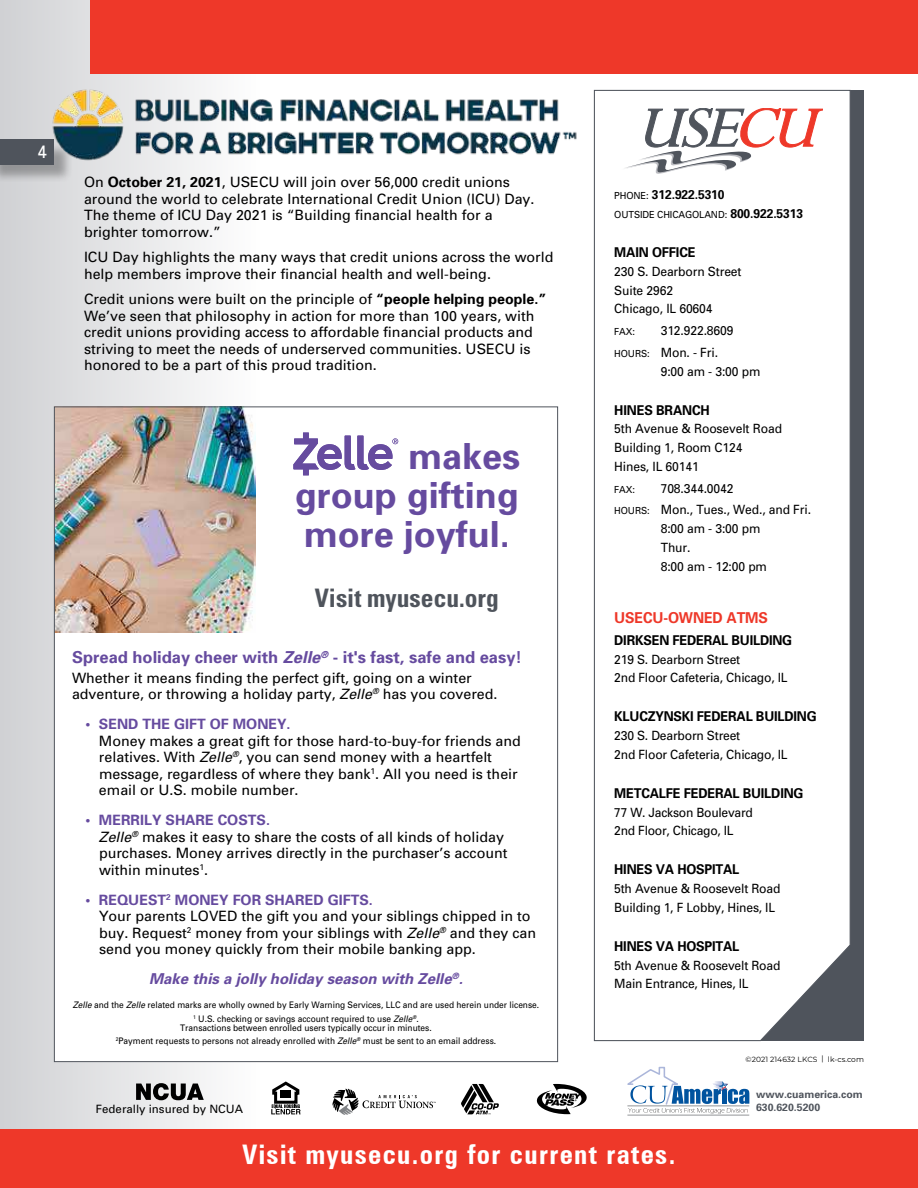
<style>
.page{position:relative;width:918px;height:1188px;background:#fff}
.page>*{position:absolute;margin:0;border:0;box-sizing:border-box;transform-origin:0 0}
.t1{font:700 36px/39px "Univers";color:#664b9f;text-align:justify}
.t2{font:700 condensed 27px "Zurich BT";letter-spacing:.05em;color:#fff}
.t3{font:700 condensed 25.5px "Univers";color:#4f545c}
.t4{font:18px "Univers";color:#fff}
.t5{font:700 16.5px "Univers";color:#664b9f}
.t6{font:italic 700 15px "Univers";color:#664b9f}
.t7{font:700 15px "Univers";letter-spacing:-.01em;color:#ee3829;scale:.95 1}
.t8{font:14.25px/16.5px "Univers";color:#000}
.t9{font:700 14.25px "Univers";color:#664b9f}
.t10{font:700 13.5px "Univers";letter-spacing:-.015em;color:#000;scale:.95 1}
.t11{font:12.75px/18.8px "Univers";letter-spacing:-.015em;color:#000;scale:.95 1}
.t12{font:700 12.75px "Univers";letter-spacing:-.01em;color:#000;scale:.95 1}
.t13{font:11.4px "Univers";color:#000}
.t14{font:700 10.5px/13.5px "Univers";color:#4f545c}
.t15{font:9.75px "Univers";letter-spacing:-.01em;color:#000;scale:.95 1}
.t16{font:9px/13.5px "Univers";color:#000;text-align:center;scale:.93 1}
.t17{font:7.5px "Montserrat";letter-spacing:.01em;color:#000}
.s1{font-weight:700}
.s2{font-style:italic}
.s3{font-weight:700;color:#664b9f}
.s4{font-weight:400;font-size:9.75px}
.s5{font-weight:700;font-size:12.75px}
.s6{font-size:9.75px}
</style>
<div class="page">
<div style="left:0;top:0;width:260px;height:1188px;background:linear-gradient(to right,#d0d1d4,#fefefe)"></div>
<div style="left:0;top:142px;width:73px;height:41px;background:#000;opacity:.3"></div>
<div style="left:0;top:139px;width:54px;height:26px;background:#4f545c"></div>
<div style="left:54px;top:406px;width:504px;height:656px;background:#fff"></div>
<div style="left:90px;top:0;width:828px;height:74px;background:#ee3829"></div>
<div style="left:0;top:1130px;width:918px;height:58px;background:#ee3829"></div>
<div style="left:594px;top:90px;width:270px;height:951px;background:#4f545c"></div>
<div style="left:594px;top:90px;width:256px;height:951px;background:#fff"></div>
<svg style="left:622px;top:108px;width:201px;height:66px;background:#e2d5d5"></svg>
<svg style="left:136px;top:1083px;width:68px;height:17px"></svg>
<hr style="left:627px;top:1115px;width:122px;height:1px;background:#939598">
<svg style="left:627px;top:1067px;width:122px;height:47px"></svg>
<svg style="left:271px;top:1081px;width:30px;height:33px"></svg>
<svg style="left:461px;top:1084px;width:38px;height:30px"></svg>
<svg style="left:536px;top:1084px;width:51px;height:30px"></svg>
<svg style="left:332px;top:1088px;width:104px;height:27px"></svg>
<img style="left:46px;top:84px;width:531px;height:81px">
<svg style="left:293px;top:433px;width:105px;height:42px"></svg>
<img style="left:56px;top:408px;width:200px;height:225px">
<p class="t4" style="left:37px;top:140px;width:12px">4</p>
<p class="t8" style="left:84px;top:174px;width:452px">On <span class="s1">October 21, 2021</span>, USECU will join over 56,000 credit unions around the world to celebrate International Credit Union (ICU) Day.<br>The theme of ICU Day 2021 is “Building financial health for a brighter tomorrow.”</p>
<p class="t8" style="left:84px;top:249px;width:471px">ICU Day highlights the many ways that credit unions across the world help members improve their financial health and well-being.</p>
<p class="t8" style="left:84px;top:291px;width:464px">Credit unions were built on the principle of <span class="s1">“people helping people.” </span>We’ve seen that philosophy in action for more than 100 years, with credit unions providing access to affordable financial products and striving to meet the needs of underserved communities. USECU is honored to be a part of this proud tradition.</p>
<h1 class="t1" style="left:295px;top:436px;width:227px;text-indent:113px">makes group gifting more joyful.</h1>
<h3 class="t3" style="left:315px;top:582px;width:186px">Visit myusecu.org</h3>
<p class="t5" style="left:72px;top:647px;width:451px">Spread holiday cheer with <span class="s2">Zelle</span><sup>®</sup> - it's fast, safe and easy!</p>
<p class="t8" style="left:72px;top:669px;width:427px">Whether it means finding the perfect gift, going on a winter adventure, or throwing a holiday party, <span class="s2">Zelle</span><sup>®</sup> has you covered.</p>
<p class="t9" style="left:85px;top:715px;width:207px">• SEND THE GIFT OF MONEY.</p>
<p class="t8" style="left:99px;top:732px;width:423px">Money makes a great gift for those hard-to-buy-for friends and relatives. With <span class="s2">Zelle</span><sup>®</sup>, you can send money with a heartfelt message, regardless of where they bank<sup>1</sup>. All you need is their email or U.S. mobile number.</p>
<p class="t8" style="left:99px;top:811px;width:410px;text-indent:-13px"><span class="s3">• MERRILY SHARE COSTS.<br></span><span class="s2">Zelle</span><sup>®</sup> makes it easy to share the costs of all kinds of holiday purchases. Money arrives directly in the purchaser’s account within minutes<sup>1</sup>.</p>
<p class="t8" style="left:99px;top:891px;width:439px;text-indent:-14px"><span class="s3">• REQUEST</span><sup>2</sup> <span class="s3">MONEY FOR SHARED GIFTS.<br></span>Your parents LOVED the gift you and your siblings chipped in to buy. Request<sup>2</sup> money from your siblings with <span class="s2">Zelle</span><sup>®</sup> and they can send you money quickly from their mobile banking app.</p>
<p class="t6" style="left:149px;top:969px;width:315px">Make this a jolly holiday season with Zelle<sup>®</sup>.</p>
<p class="t16" style="left:73px;top:998px;width:503px"><span class="s2">Zelle</span> and the <span class="s2">Zelle</span> related marks are wholly owned by Early Warning Services, LLC and are used herein under license.<br><sup>1</sup> U.S. checking or savings account required to use <span class="s2">Zelle</span><sup>®</sup>.</p>
<p class="t16" style="left:116px;top:1020px;width:411px">Transactions between enrolled users typically occur in minutes.<br><sup>2</sup>Payment requests to persons not already enrolled with <span class="s2">Zelle</span><sup>®</sup> must be sent to an email address.</p>
<p class="t13" style="left:96px;top:1102px;width:149px">Federally insured by NCUA</p>
<p class="t12" style="left:614px;top:187px;width:118px"><span class="s4">PHONE:</span> 312.922.5310</p>
<p class="t15" style="left:614px;top:209px;width:200px">OUTSIDE CHICAGOLAND: <span class="s5">800.922.5313</span></p>
<p class="t10" style="left:614px;top:244px;width:87px">MAIN OFFICE</p>
<p class="t11" style="left:614px;top:262px;width:136px">230 S. Dearborn Street<br>Suite 2962<br>Chicago, IL 60604</p>
<p class="t15" style="left:614px;top:326px;width:23px">FAX:</p>
<p class="t11" style="left:614px;top:320px;width:127px;line-height:21.8px;text-indent:47px">312.922.8609<br><span class="s6">HOURS:</span> Mon. - Fri.</p>
<p class="t11" style="left:661px;top:362px;width:106px">9:00 am - 3:00 pm</p>
<p class="t10" style="left:614px;top:401px;width:102px">HINES BRANCH</p>
<p class="t11" style="left:614px;top:419px;width:178px">5th Avenue &amp; Roosevelt Road<br>Building 1, Room C124<br>Hines, IL 60141</p>
<p class="t15" style="left:614px;top:483px;width:23px">FAX:</p>
<p class="t11" style="left:614px;top:477px;width:209px;line-height:21.8px;text-indent:47px">708.344.0042<br><span class="s6">HOURS:</span> Mon., Tues., Wed., and Fri.</p>
<p class="t11" style="left:661px;top:519px;width:113px">8:00 am - 3:00 pm<br>Thur.<br>8:00 am - 12:00 pm</p>
<p class="t7" style="left:614px;top:608px;width:163px">USECU-OWNED ATMS</p>
<p class="t10" style="left:614px;top:631px;width:189px">DIRKSEN FEDERAL BUILDING</p>
<p class="t11" style="left:614px;top:650px;width:184px">219 S. Dearborn Street<br>2nd Floor Cafeteria, Chicago, IL</p>
<p class="t10" style="left:614px;top:708px;width:215px">KLUCZYNSKI FEDERAL BUILDING</p>
<p class="t11" style="left:614px;top:726px;width:184px">230 S. Dearborn Street<br>2nd Floor Cafeteria, Chicago, IL</p>
<p class="t10" style="left:614px;top:784px;width:201px">METCALFE FEDERAL BUILDING</p>
<p class="t11" style="left:614px;top:803px;width:148px">77 W. Jackson Boulevard<br>2nd Floor, Chicago, IL</p>
<p class="t10" style="left:614px;top:861px;width:133px">HINES VA HOSPITAL</p>
<p class="t11" style="left:614px;top:879px;width:176px">5th Avenue &amp; Roosevelt Road<br>Building 1, F Lobby, Hines, IL</p>
<p class="t10" style="left:614px;top:937px;width:133px">HINES VA HOSPITAL</p>
<p class="t11" style="left:614px;top:956px;width:176px">5th Avenue &amp; Roosevelt Road<br>Main Entrance, Hines, IL</p>
<p class="t17" style="left:746px;top:1054px;width:120px">©2021 214632 LKCS | lk-cs.com</p>
<p class="t14" style="left:756px;top:1087px;width:108px">www.cuamerica.com<br>630.620.5200</p>
<h2 class="t2" style="left:243px;top:1138px;width:434px">Visit myusecu.org for current rates.</h2>
</div>
